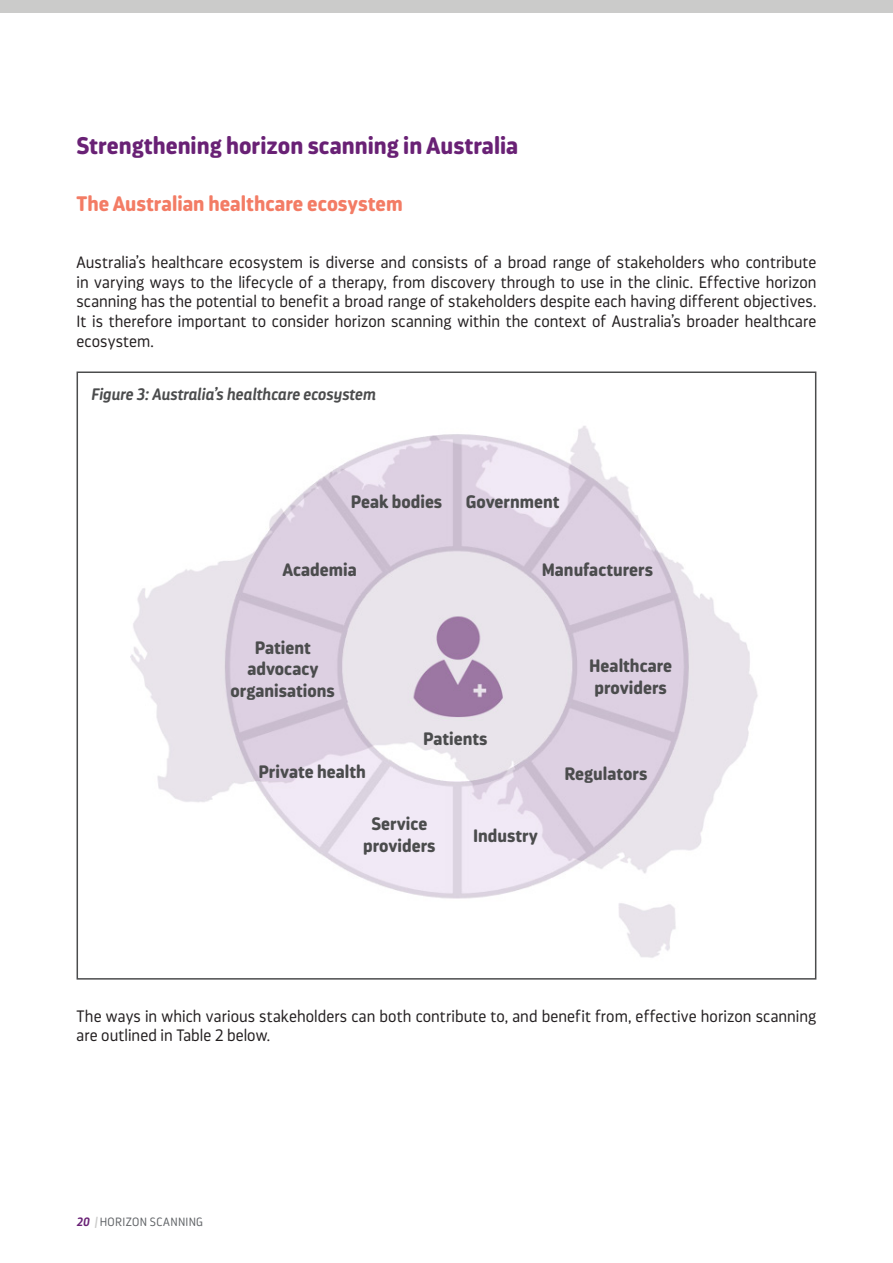
<style>
.page{position:relative;width:893px;height:1263px;background:#fff}
.page>*{position:absolute;margin:0;border:0;box-sizing:border-box;transform-origin:0 0}
._03_Heading_2{font:700 24px "Darwin Pro Rd";color:#692175}
._03_Heading_3{font:700 21px "Darwin Pro Rd";color:#f37c65}
._04_Body_Heading{font:700 18px/21.6px "Darwin Pro Rd";color:#4b4c4d;text-align:center}
._04_Body___Text{font:300 16.5px/19.8px "Darwin Ess Rd";letter-spacing:.005em;color:#231f20;text-align:justify}
.Figure_title{font:italic 600 16.5px "Darwin Pro Rd";color:#4b4c4d}
.t1{font:300 12px "Darwin Ess Rd";letter-spacing:.02em;color:#626568}
.s1{font-family:"Darwin Pro Rd";font-weight:600;font-style:italic;color:#692175}
.s2{font-family:"Darwin Pro Rd";font-weight:600;font-style:italic;color:#cbcbca}
</style>
<div class="page">
<div style="left:0;top:0;width:893px;height:13px;background:#cbcbca"></div>
<img style="left:130px;top:426px;width:628px;height:532px">
<p class="_03_Heading_2" style="left:77px;top:129px;width:443px">Strengthening horizon scanning in Australia</p>
<p class="_03_Heading_3" style="left:77px;top:190px;width:328px">The Australian healthcare ecosystem</p>
<p class="_04_Body___Text" style="left:77px;top:252px;width:741px">Australia’s healthcare ecosystem is diverse and consists of a broad range of stakeholders who contribute in varying ways to the lifecycle of a therapy, from discovery through to use in the clinic. Effective horizon scanning has the potential to benefit a broad range of stakeholders despite each having different objectives.<br>It is therefore important to consider horizon scanning within the context of Australia’s broader healthcare ecosystem.</p>
<p class="Figure_title" style="left:91px;top:383px;width:286px">Figure 3: Australia’s healthcare ecosystem</p>
<p class="_04_Body_Heading" style="left:351px;top:491px;width:93px">Peak bodies</p>
<p class="_04_Body_Heading" style="left:466px;top:491px;width:95px">Government</p>
<p class="_04_Body_Heading" style="left:282px;top:559px;width:76px">Academia</p>
<p class="_04_Body_Heading" style="left:231px;top:636px;width:106px">Patient advocacy organisations</p>
<p class="_04_Body_Heading" style="left:258px;top:761px;width:109px">Private health</p>
<p class="_04_Body_Heading" style="left:423px;top:727px;width:66px">Patients</p>
<p class="_04_Body_Heading" style="left:542px;top:559px;width:113px">Manufacturers</p>
<p class="_04_Body_Heading" style="left:589px;top:654px;width:84px;text-align:left">Healthcare providers</p>
<p class="_04_Body_Heading" style="left:564px;top:762px;width:85px">Regulators</p>
<p class="_04_Body_Heading" style="left:363px;top:812px;width:74px">Service providers</p>
<p class="_04_Body_Heading" style="left:473px;top:824px;width:66px">Industry</p>
<p class="_04_Body___Text" style="left:77px;top:1006px;width:741px">The ways in which various stakeholders can both contribute to, and benefit from, effective horizon scanning are outlined in Table 2 below.</p>
<p class="t1" style="left:77px;top:1215px;width:128px"><span class="s1">20</span> <span class="s2">|</span> HORIZON SCANNING</p>
</div>
